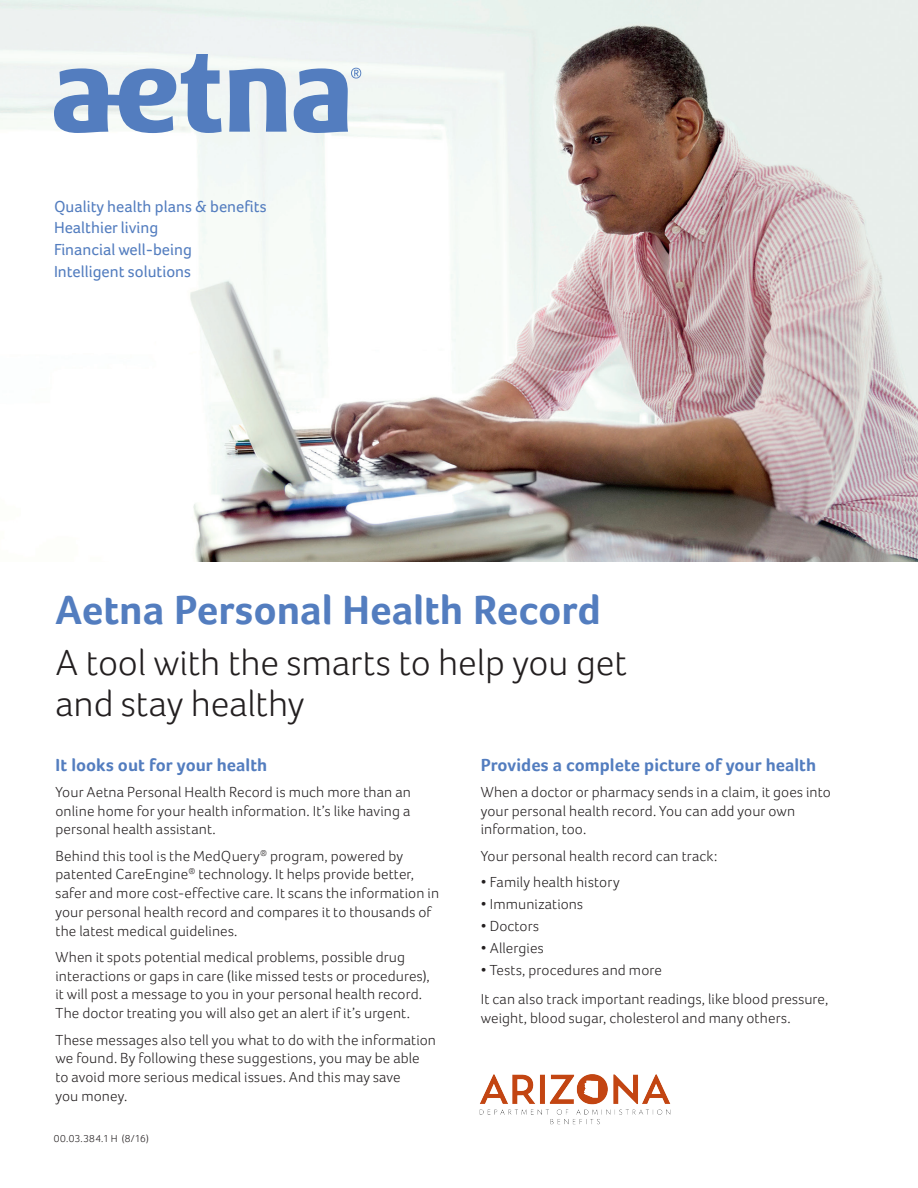
<style>
.page{position:relative;width:918px;height:1188px;background:#fff}
.page>*{position:absolute;margin:0;border:0;box-sizing:border-box;transform-origin:0 0}
.Tool_Name_1{font:700 42px "Foco";color:#537dbf}
.Headline_Light_2{font:300 37.5px/40.5px "Foco";letter-spacing:-.005em;color:#231f20}
.Body{font:700 18px "Foco";color:#537dbf}
.Color_Header{font:700 18px "Foco";color:#537dbf}
.Organizing_Principle{font:16.5px "Foco";color:#537dbf}
.Body-2{font:300 15px/18.8px "Foco";letter-spacing:.01em;color:#231f20}
.Copyright_Part_Numbe{font:300 10.5px "Foco";letter-spacing:.025em;color:#231f20}
</style>
<div class="page">
<img style="left:0;top:0;width:918px;height:562px">
<svg style="left:54px;top:54px;width:307px;height:79px"></svg>
<img style="left:480px;top:1075px;width:191px;height:50px">
<p class="Organizing_Principle" style="left:54px;top:196px;width:214px">Quality health plans &amp; benefits</p>
<p class="Organizing_Principle" style="left:54px;top:218px;width:106px">Healthier living</p>
<p class="Organizing_Principle" style="left:54px;top:240px;width:139px">Financial well-being</p>
<p class="Organizing_Principle" style="left:54px;top:262px;width:139px">Intelligent solutions</p>
<p class="Tool_Name_1" style="left:56px;top:585px;width:547px">Aetna Personal Health Record</p>
<p class="Headline_Light_2" style="left:56px;top:642px;width:573px">A tool with the smarts to help you get and stay healthy</p>
<p class="Color_Header" style="left:56px;top:754px;width:213px">It looks out for your health</p>
<p class="Body-2" style="left:56px;top:782px;width:357px;text-align:justify">Your Aetna Personal Health Record is much more than an online home for your health information. It’s like having a personal health assistant.</p>
<p class="Body-2" style="left:55px;top:846px;width:385px">Behind this tool is the MedQuery<sup>®</sup> program, powered by patented CareEngine<sup>®</sup> technology. It helps provide better, safer and more cost-effective care. It scans the information in your personal health record and compares it to thousands of the latest medical guidelines.</p>
<p class="Body-2" style="left:55px;top:947px;width:376px">When it spots potential medical problems, possible drug interactions or gaps in care (like missed tests or procedures), it will post a message to you in your personal health record.<br>The doctor treating you will also get an alert if it’s urgent.</p>
<p class="Body-2" style="left:56px;top:1030px;width:382px">These messages also tell you what to do with the information we found. By following these suggestions, you may be able to avoid more serious medical issues. And this may save<br>you money.</p>
<p class="Copyright_Part_Numbe" style="left:54px;top:1132px;width:96px">00.03.384.1 H (8/16)</p>
<p class="Body" style="left:481px;top:754px;width:337px">Provides a complete picture of your health</p>
<p class="Body-2" style="left:481px;top:782px;width:352px">When a doctor or pharmacy sends in a claim, it goes into your personal health record. You can add your own information, too.</p>
<p class="Body-2" style="left:481px;top:846px;width:238px">Your personal health record can track:</p>
<p class="Body-2" style="left:481px;top:872px;width:141px">• Family health history</p>
<p class="Body-2" style="left:481px;top:894px;width:104px">• Immunizations</p>
<p class="Body-2" style="left:481px;top:916px;width:60px">• Doctors</p>
<p class="Body-2" style="left:481px;top:938px;width:64px">• Allergies</p>
<p class="Body-2" style="left:481px;top:960px;width:183px">• Tests, procedures and more</p>
<p class="Body-2" style="left:481px;top:990px;width:349px">It can also track important readings, like blood pressure, weight, blood sugar, cholesterol and many others.</p>
</div>
